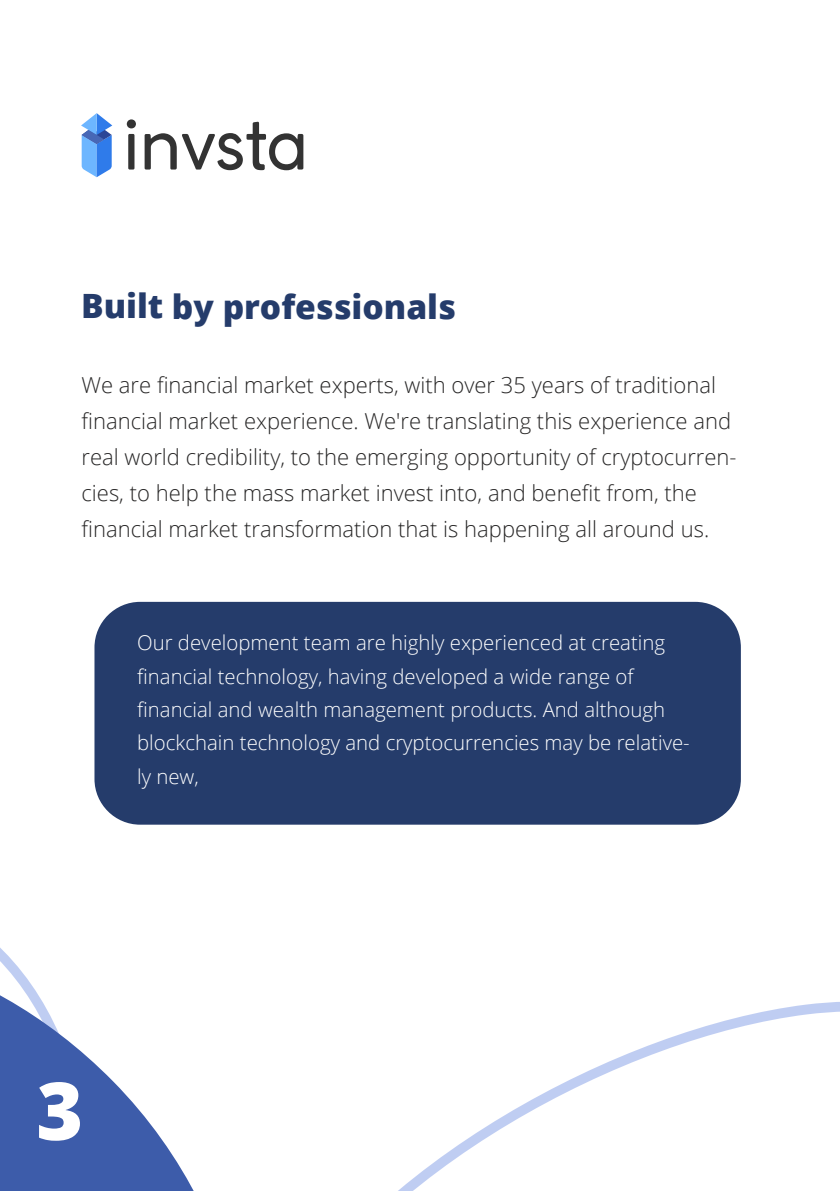
<style>
.page{position:relative;width:840px;height:1191px;background:#fff}
.page>*{position:absolute;margin:0;border:0;box-sizing:border-box;transform-origin:0 0}
.t1{font:800 80px "Open Sans";color:#fff}
.t2{font:800 33.4px "Open Sans";letter-spacing:-.005em;color:#253c6b}
.t3{font:300 22px/36px "Open Sans";color:#282727}
.t4{font:300 20.4px/33.4px "Open Sans";color:#fff}
</style>
<div class="page">
<svg style="left:398px;top:1002px;width:441px;height:189px"></svg>
<svg style="left:0;top:810px;width:290px;height:381px"></svg>
<div style="left:94px;top:602px;width:646px;height:222px;background:#253c6b;border-radius:46px"></div>
<svg style="left:127px;top:119px;width:9px;height:50px"></svg>
<svg style="left:144px;top:122px;width:159px;height:48px"></svg>
<svg style="left:81px;top:113px;width:31px;height:64px"></svg>
<h2 class="t2" style="left:81px;top:281px;width:376px">Built by professionals</h2>
<p class="t3" style="left:81px;top:366px;width:656px">We are financial market experts, with over 35 years of traditional financial market experience. We're translating this experience and real world credibility, to the emerging opportunity of cryptocurren&shy;cies, to help the mass market invest into, and benefit from, the financial market transformation that is happening all around us.</p>
<p class="t4" style="left:137px;top:625px;width:553px">Our development team are highly experienced at creating financial technology, having developed a wide range of financial and wealth management products. And although blockchain technology and cryptocurrencies may be relative&shy;ly new,</p>
<h1 class="t1" style="left:36px;top:1050px;width:49px">3</h1>
</div>
